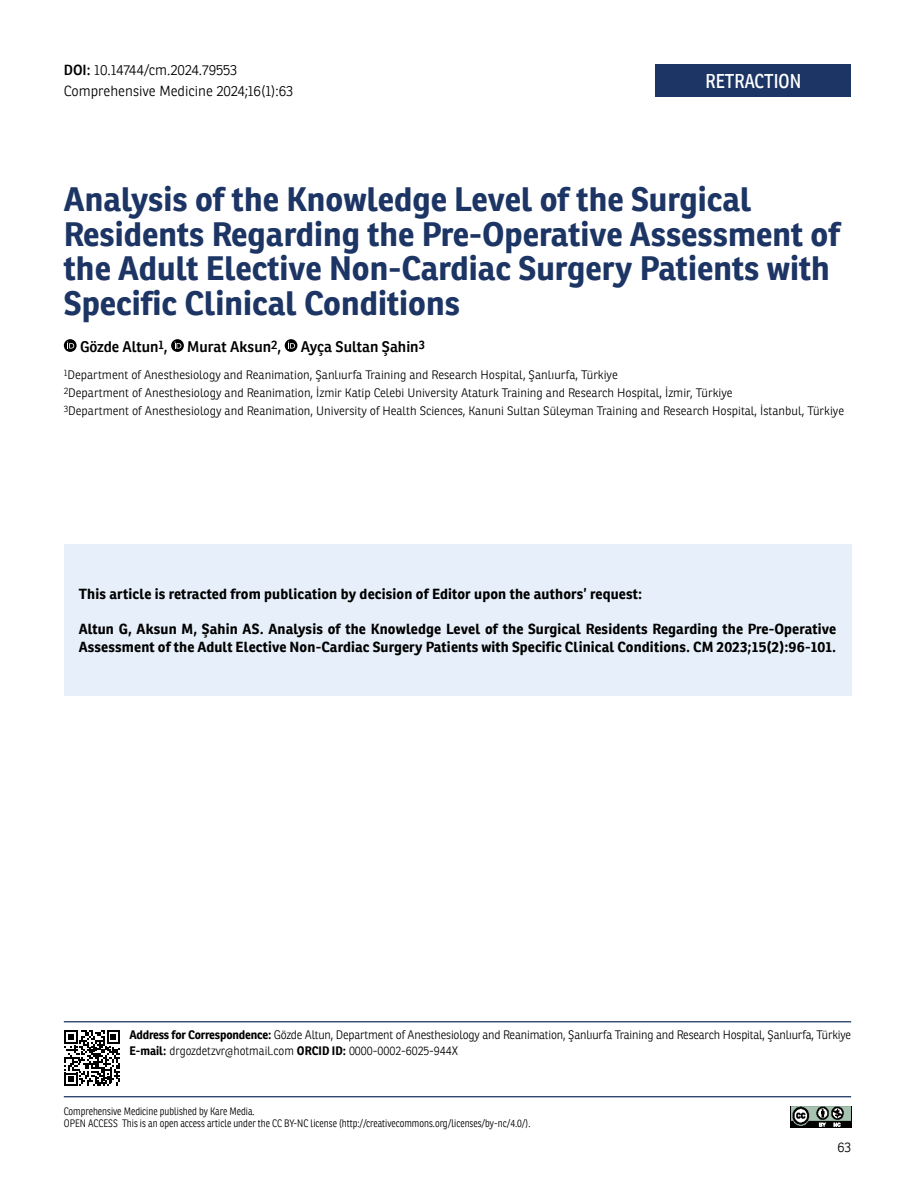
<style>
.page{position:relative;width:915px;height:1191px;background:#fff}
.page>*{position:absolute;margin:0;border:0;box-sizing:border-box;transform-origin:0 0}
.t1{font:700 33px/34.5px "Ronnia";color:#1c3564}
.t2{font:19.5px "Ronnia Cond";color:#fff}
.t3{font:600 15px "Ronnia";color:#000}
.t4{font:700 14.25px/18px "Ronnia";letter-spacing:.01em;color:#000}
.t5{font:300 14.25px/21.5px "Ronnia";color:#000}
.t6{font:300 13.5px "Ronnia";color:#000}
.t7{font:300 12px/18px "Ronnia";color:#000}
.t8{font:300 10.5px/12px "Ronnia Cond";color:#000}
.s1{font-weight:600}
.s2{font-weight:700}
</style>
<div class="page">
<hr style="left:64px;top:1096px;width:786px;height:1px;background:#1c3564">
<img style="left:790px;top:1106px;width:60px;height:21px">
<div style="left:655px;top:64px;width:195px;height:32px;background:#1c3564"></div>
<svg style="left:64px;top:1030px;width:56px;height:56px"></svg>
<hr style="left:64px;top:1021px;width:786px;height:1px;background:#1c3564">
<div style="left:64px;top:544px;width:786px;height:151px;background:#e7f0fa"></div>
<svg style="left:64px;top:339px;width:13px;height:13px"></svg>
<svg style="left:67px;top:341px;width:7px;height:7px"></svg>
<svg style="left:171px;top:339px;width:13px;height:13px"></svg>
<svg style="left:174px;top:341px;width:7px;height:7px"></svg>
<svg style="left:284px;top:339px;width:13px;height:13px"></svg>
<svg style="left:288px;top:341px;width:7px;height:7px"></svg>
<p class="t5" style="left:64px;top:59px;width:231px"><span class="s1">DOI:</span> 10.14744/cm.2024.79553<br>Comprehensive Medicine 2024;16(1):63</p>
<h2 class="t2" style="left:705px;top:68px;width:97px">RETRACTION</h2>
<h1 class="t1" style="left:64px;top:182px;width:777px">Analysis of the Knowledge Level of the Surgical Residents Regarding the Pre-Operative Assessment of the Adult Elective Non-Cardiac Surgery Patients with Specific Clinical Conditions</h1>
<p class="t3" style="left:80px;top:337px;width:89px">Gözde Altun<sup>1</sup>,</p>
<p class="t3" style="left:187px;top:337px;width:95px">Murat Aksun<sup>2</sup>,</p>
<p class="t3" style="left:301px;top:337px;width:125px">Ayça Sultan Şahin<sup>3</sup></p>
<p class="t7" style="left:64px;top:366px;width:781px"><sup>1</sup>Department of Anesthesiology and Reanimation, Şanlıurfa Training and Research Hospital, Şanlıurfa, Türkiye<br><sup>2</sup>Department of Anesthesiology and Reanimation, İzmir Katip Celebi University Ataturk Training and Research Hospital, İzmir, Türkiye<br><sup>3</sup>Department of Anesthesiology and Reanimation, University of Health Sciences, Kanuni Sultan Süleyman Training and Research Hospital, İstanbul, Türkiye</p>
<p class="t4" style="left:79px;top:585px;width:565px">This article is retracted from publication by decision of Editor upon the authors’ request:</p>
<p class="t4" style="left:79px;top:620px;width:758px">Altun G, Aksun M, Şahin AS. Analysis of the Knowledge Level of the Surgical Residents Regarding the Pre-Operative<br>Assessment of the Adult Elective Non-Cardiac Surgery Patients with Specific Clinical Conditions. CM 2023;15(2):96-101.</p>
<p class="t7" style="left:129px;top:1027px;width:723px;line-height:15.8px"><span class="s2">Address for Correspondence:</span> Gözde Altun, Department of Anesthesiology and Reanimation, Şanlıurfa Training and Research Hospital, Şanlıurfa, Türkiye<br><span class="s2">E-mail:</span> drgozdetzvr@hotmail.com <span class="s2">ORCID ID:</span> 0000-0002-6025-944X</p>
<p class="t8" style="left:64px;top:1105px;width:468px">Comprehensive Medicine published by Kare Media.<br>OPEN ACCESS This is an open access article under the CC BY-NC license (http://creativecommons.org/licenses/by-nc/4.0/).</p>
<p class="t6" style="left:837px;top:1139px;width:15px">63</p>
</div>
